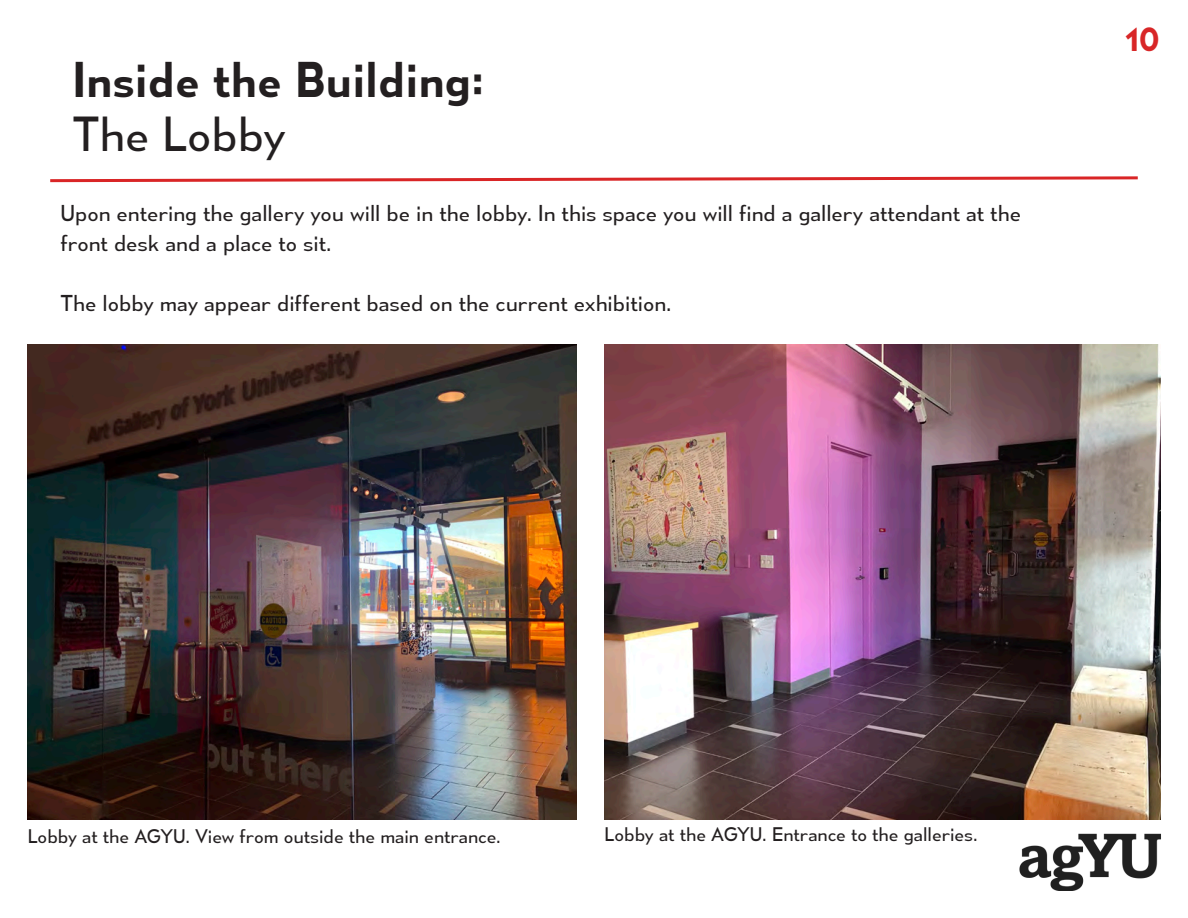
<style>
.page{position:relative;width:1188px;height:918px;background:#fff}
.page>*{position:absolute;margin:0;border:0;box-sizing:border-box;transform-origin:0 0}
.t1{font:45px "Mesmerize Sb";color:#231f20}
.t2{font:45px "Mesmerize Bk";color:#231f20}
.t3{font:30px "Mesmerize Sb";color:#d82627}
.t4{font:21px/30px "Mesmerize Bk";color:#231f20}
.t5{font:18px "Mesmerize Bk";color:#231f20}
</style>
<div class="page">
<img style="left:1020px;top:833px;width:141px;height:58px">
<svg style="left:50px;top:176px;width:1088px;height:7px"></svg>
<img style="left:28px;top:344px;width:549px;height:476px">
<img style="left:604px;top:344px;width:557px;height:476px">
<p class="t1" style="left:72px;top:52px;width:413px">Inside the Building:</p>
<p class="t2" style="left:72px;top:106px;width:215px">The Lobby</p>
<p class="t4" style="left:60px;top:198px;width:962px">Upon entering the gallery you will be in the lobby. In this space you will find a gallery attendant at the front desk and a place to sit.</p>
<p class="t4" style="left:60px;top:288px;width:613px">The lobby may appear different based on the current exhibition.</p>
<p class="t3" style="left:1125px;top:22px;width:36px">10</p>
<p class="t5" style="left:28px;top:825px;width:475px">Lobby at the AGYU. View from outside the main entrance.</p>
<p class="t5" style="left:604px;top:823px;width:375px">Lobby at the AGYU. Entrance to the galleries.</p>
</div>
